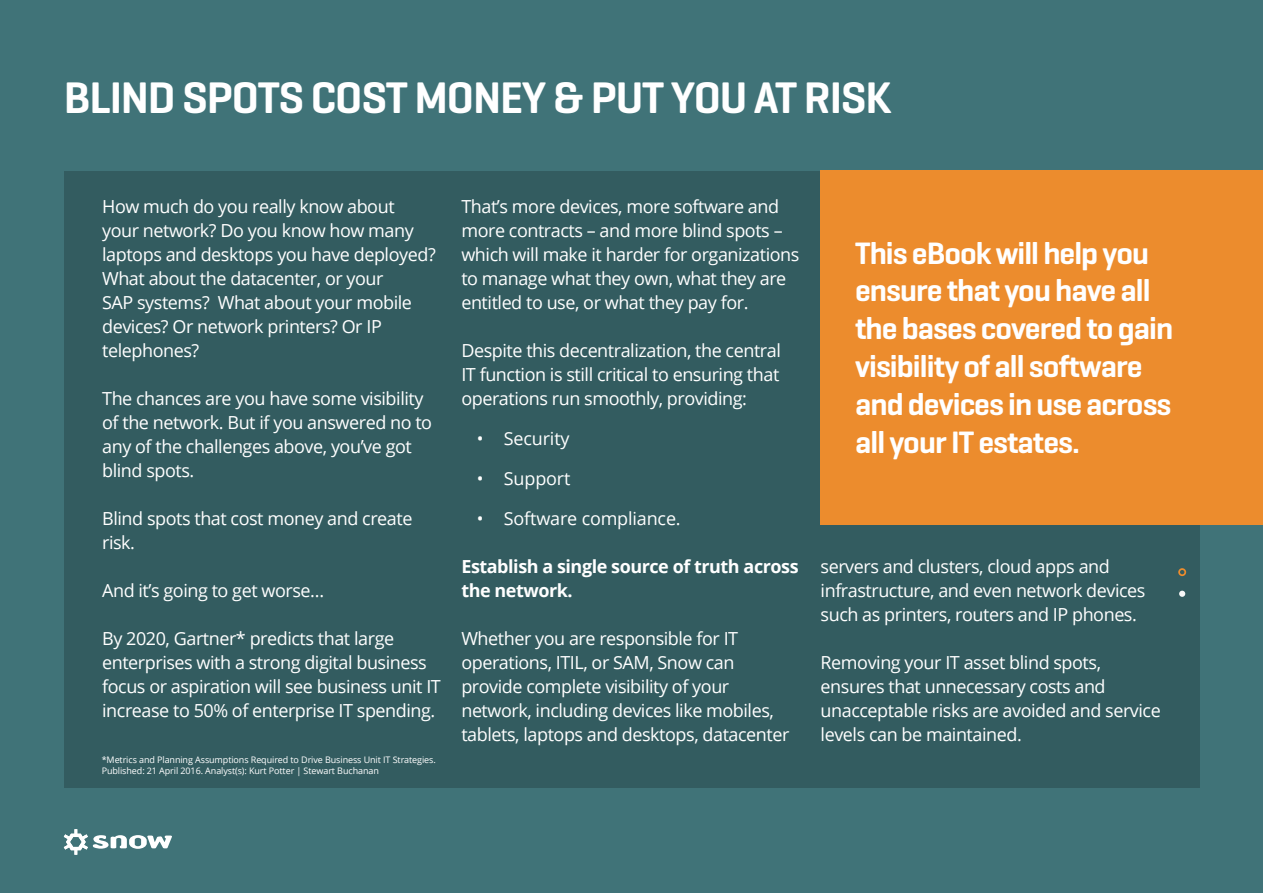
<style>
.page{position:relative;width:1263px;height:893px;background:#407378}
.page>*{position:absolute;margin:0;border:0;box-sizing:border-box;transform-origin:0 0}
.t1{font:600 45px "Geogrotesque";letter-spacing:-.025em;color:#fff}
.t2{font:600 31.5px/37.8px "Geogrotesque";letter-spacing:-.03em;color:#fff}
.t3{font:18px/24px "Open Sans";letter-spacing:-.025em;color:#fff}
.t4{font:700 18px/24px "Open Sans";letter-spacing:-.025em;color:#fff}
.t5{font:9px/10.8px "Open Sans";letter-spacing:-.01em;color:#fff}
</style>
<div class="page">
<div style="left:64px;top:171px;width:1135px;height:617px;background:#335c60"></div>
<svg style="left:64px;top:829px;width:108px;height:26px"></svg>
<div style="left:821px;top:171px;width:442px;height:354px;background:#ec8c2d"></div>
<svg style="left:1179px;top:591px;width:6px;height:6px"></svg>
<div style="left:1178px;top:568px;width:8px;height:8px;border:2px solid #ec8c2d;border-radius:50%"></div>
<h1 class="t1" style="left:64px;top:69px;width:829px">BLIND SPOTS COST MONEY &amp; PUT YOU AT RISK</h1>
<p class="t3" style="left:102px;top:194px;width:335px">How much do you really know about your network? Do you know how many laptops and desktops you have deployed?<br>What about the datacenter, or your<br>SAP systems? What about your mobile devices? Or network printers? Or IP telephones?</p>
<p class="t3" style="left:102px;top:386px;width:331px">The chances are you have some visibility of the network. But if you answered no to any of the challenges above, you’ve got blind spots.</p>
<p class="t3" style="left:102px;top:506px;width:312px">Blind spots that cost money and create risk.</p>
<p class="t3" style="left:102px;top:578px;width:224px">And it’s going to get worse…</p>
<p class="t3" style="left:102px;top:626px;width:340px">By 2020, Gartner* predicts that large enterprises with a strong digital business focus or aspiration will see business unit IT increase to 50% of enterprise IT spending.</p>
<p class="t5" style="left:102px;top:754px;width:335px">*Metrics and Planning Assumptions Required to Drive Business Unit IT Strategies.<br>Published: 21 April 2016. Analyst(s): Kurt Potter | Stewart Buchanan</p>
<p class="t3" style="left:461px;top:194px;width:340px">That’s more devices, more software and more contracts – and more blind spots – which will make it harder for organizations to manage what they own, what they are entitled to use, or what they pay for.</p>
<p class="t3" style="left:461px;top:338px;width:321px;text-align:justify">Despite this decentralization, the central IT function is still critical to ensuring that operations run smoothly, providing:</p>
<p class="t3" style="left:477px;top:426px;width:94px">• Security</p>
<p class="t3" style="left:477px;top:465px;width:95px">• Support</p>
<p class="t3" style="left:477px;top:505px;width:205px">• Software compliance.</p>
<p class="t4" style="left:461px;top:553px;width:339px">Establish a single source of truth across the network.</p>
<p class="t3" style="left:461px;top:625px;width:329px">Whether you are responsible for IT operations, ITIL, or SAM, Snow can provide complete visibility of your network, including devices like mobiles, tablets, laptops and desktops, datacenter</p>
<h2 class="t2" style="left:855px;top:234px;width:320px">This eBook will help you ensure that you have all the bases covered to gain visibility of all software and devices in use across all your IT estates.</h2>
<p class="t3" style="left:821px;top:554px;width:326px">servers and clusters, cloud apps and infrastructure, and even network devices such as printers, routers and IP phones.</p>
<p class="t3" style="left:821px;top:650px;width:342px">Removing your IT asset blind spots, ensures that unnecessary costs and unacceptable risks are avoided and service levels can be maintained.</p>
</div>
